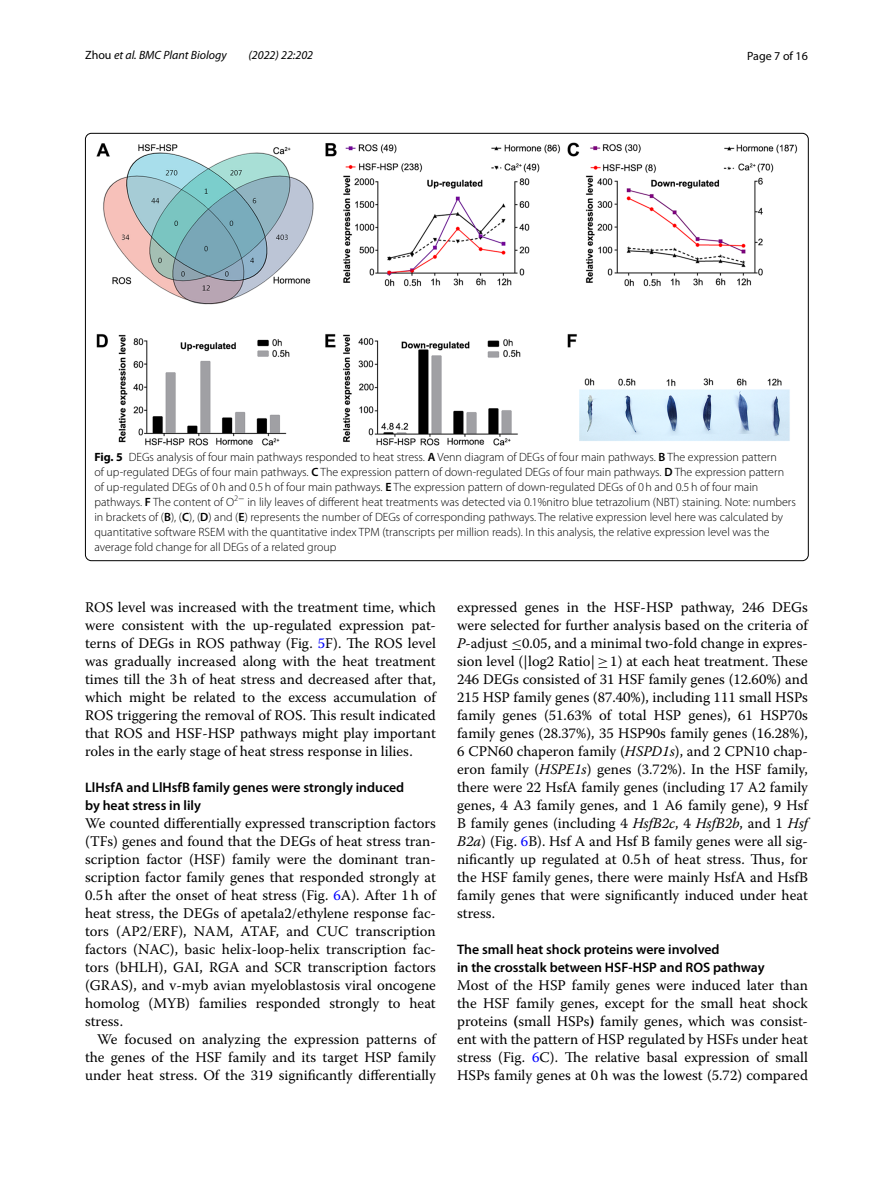
<style>
.page{position:relative;width:893px;height:1187px;background:#fff}
.page>*{position:absolute;margin:0;border:0;box-sizing:border-box;transform-origin:0 0}
.t1{font:14.7px/18px "Warnock Pro";color:#000;text-align:justify}
.t2{font:600 13.8px/18px "Myriad Pro";color:#000}
.t3{font:300 12px/15px "Myriad Pro";color:#000}
.t4{font:italic 12px "Myriad Pro";color:#000}
.t5{font:12px "Myriad Pro";color:#000}
.s1{font-style:normal}
.s2{font-weight:700}
.s3{font-weight:600}
.s4{color:#00f}
.s5{font-style:italic}
.s6{font-family:"MTSY"}
</style>
<div class="page">
<img style="left:97px;top:142px;width:700px;height:304px">
<p class="t4" style="left:85px;top:48px;width:143px"><span class="s1">Zhou</span> et al. BMC Plant Biology</p>
<p class="t4" style="left:248px;top:48px;width:66px">(2022) 22:202</p>
<p class="t5" style="left:747px;top:48px;width:62px">Page 7 of 16</p>
<p class="t3" style="left:94px;top:450px;width:703px"><span class="s2">Fig. 5</span> DEGs analysis of four main pathways responded to heat stress. <span class="s3">A</span> Venn diagram of DEGs of four main pathways. <span class="s3">B</span> The expression pattern<br>of up-regulated DEGs of four main pathways. <span class="s3">C</span> The expression pattern of down-regulated DEGs of four main pathways. <span class="s3">D</span> The expression pattern of up-regulated DEGs of 0h and 0.5h of four main pathways. <span class="s3">E</span> The expression pattern of down-regulated DEGs of 0h and 0.5h of four main pathways. <span class="s3">F</span> The content of O<sup>2</sup><sup>−</sup> in lily leaves of different heat treatments was detected via 0.1%nitro blue tetrazolium (NBT) staining. Note: numbers in brackets of (<span class="s3">B</span>), (<span class="s3">C</span>), (<span class="s3">D</span>) and (<span class="s3">E</span>) represents the number of DEGs of corresponding pathways. The relative expression level here was calculated by quantitative software RSEM with the quantitative index TPM (transcripts per million reads). In this analysis, the relative expression level was the average fold change for all DEGs of a related group</p>
<p class="t1" style="left:85px;top:597px;width:352px">ROS level was increased with the treatment time, which were consistent with the up-regulated expression pat&shy;terns of DEGs in ROS pathway (Fig. <span class="s4">5</span>F). The ROS level was gradually increased along with the heat treatment times till the 3h of heat stress and decreased after that, which might be related to the excess accumulation of ROS triggering the removal of ROS. This result indicated that ROS and HSF-HSP pathways might play important roles in the early stage of heat stress response in lilies.</p>
<p class="t2" style="left:85px;top:778px;width:321px">LlHsfA and LlHsfB family genes were strongly induced by heat stress in lily</p>
<p class="t1" style="left:85px;top:813px;width:352px">We counted differentially expressed transcription factors (TFs) genes and found that the DEGs of heat stress tran&shy;scription factor (HSF) family were the dominant tran&shy;scription factor family genes that responded strongly at 0.5h after the onset of heat stress (Fig. <span class="s4">6</span>A). After 1h of heat stress, the DEGs of apetala2/ethylene response fac&shy;tors (AP2/ERF), NAM, ATAF, and CUC transcription factors (NAC), basic helix-loop-helix transcription fac&shy;tors (bHLH), GAI, RGA and SCR transcription factors (GRAS), and v-myb avian myeloblastosis viral oncogene homolog (MYB) families responded strongly to heat stress.</p>
<p class="t1" style="left:85px;top:1029px;width:352px;text-indent:12px">We focused on analyzing the expression patterns of the genes of the HSF family and its target HSP family under heat stress. Of the 319 significantly differentially</p>
<p class="t1" style="left:457px;top:597px;width:352px">expressed genes in the HSF-HSP pathway, 246 DEGs were selected for further analysis based on the criteria of <span class="s5">P</span>-adjust <span class="s6">≤</span>0.05, and a minimal two-fold change in expres&shy;sion level (|log2 Ratio|<span class="s6">≥</span>1) at each heat treatment. These 246 DEGs consisted of 31 HSF family genes (12.60%) and 215 HSP family genes (87.40%), including 111 small HSPs family genes (51.63% of total HSP genes), 61 HSP70s family genes (28.37%), 35 HSP90s family genes (16.28%), 6 CPN60 chaperon family (<span class="s5">HSPD1s</span>), and 2 CPN10 chap&shy;eron family (<span class="s5">HSPE1s</span>) genes (3.72%). In the HSF family, there were 22 HsfA family genes (including 17 A2 family genes, 4 A3 family genes, and 1 A6 family gene), 9 Hsf B family genes (including 4 <span class="s5">HsfB2c</span>, 4 <span class="s5">HsfB2b</span>, and 1 <span class="s5">Hsf B2a</span>) (Fig. <span class="s4">6</span>B). Hsf A and Hsf B family genes were all sig&shy;nificantly up regulated at 0.5h of heat stress. Thus, for the HSF family genes, there were mainly HsfA and HsfB family genes that were significantly induced under heat stress.</p>
<p class="t2" style="left:457px;top:940px;width:309px">The small heat shock proteins were involved<br>in the crosstalk between HSF‑HSP and ROS pathway</p>
<p class="t1" style="left:457px;top:975px;width:352px">Most of the HSP family genes were induced later than the HSF family genes, except for the small heat shock proteins <span class="s2">(</span>small HSPs<span class="s2">)</span> family genes, which was consist&shy;ent with the pattern of HSP regulated by HSFs under heat stress (Fig. <span class="s4">6</span>C). The relative basal expression of small HSPs family genes at 0h was the lowest (5.72) compared</p>
</div>
